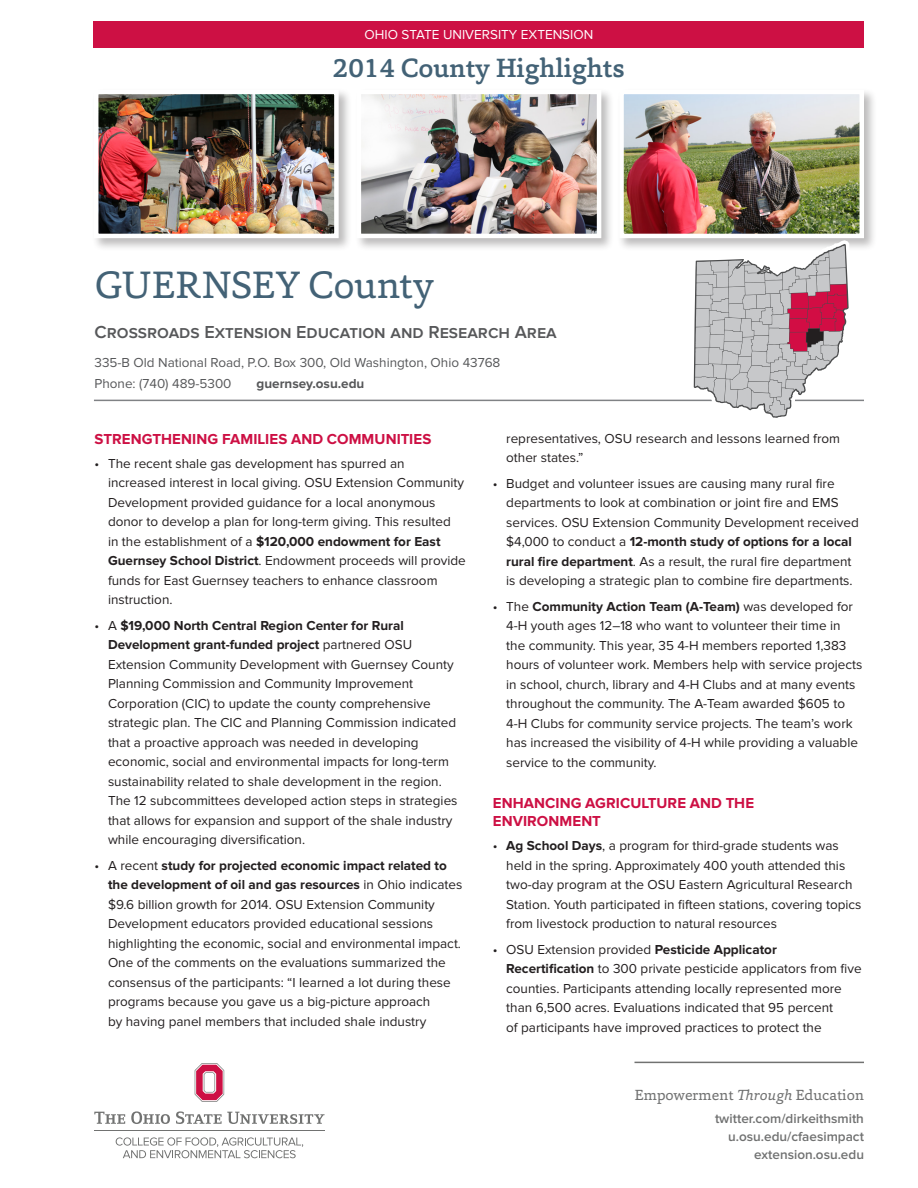
<style>
.page{position:relative;width:918px;height:1188px;background:#fff}
.page>*{position:absolute;margin:0;border:0;box-sizing:border-box;transform-origin:0 0}
.County_name{font:39px "Capita";letter-spacing:-.005em;color:#436276}
.t1{font:500 27px "Capita";color:#436276}
.EERA_name{font:600 18px "Proxima Nova";color:#57585a}
.Section_heads{font:700 15px/18px "Proxima Nova";letter-spacing:.005em;color:#cd1044}
.t2{font:15px "Capita";color:#707171}
.t3{font:13.5px/19.5px "Proxima Nova";color:#231f20}
.Address_name{font:13.5px "Proxima Nova";color:#57585a}
.t4{font:600 13.5px/18px "Proxima Nova";color:#707171;text-align:right}
.t5{font:13.5px "Proxima Nova";color:#fff}
.Address_name-2{font:700 13.5px "Proxima Nova";color:#57585a}
.s1{font-weight:700}
.s2{font-style:italic}
</style>
<div class="page">
<div style="left:94px;top:21px;width:770px;height:27px;background:#cd1044"></div>
<hr style="left:94px;top:400px;width:770px;height:1px;background:#808285">
<svg style="left:116px;top:1137px;width:187px;height:21px"></svg>
<svg style="left:94px;top:1112px;width:31px;height:12px"></svg>
<svg style="left:131px;top:1111px;width:39px;height:13px"></svg>
<svg style="left:176px;top:1111px;width:149px;height:13px"></svg>
<svg style="left:195px;top:1063px;width:29px;height:39px"></svg>
<hr style="left:94px;top:1130px;width:231px;height:1px;background:#717271">
<hr style="left:634px;top:1062px;width:230px;height:1px;background:#717271">
<div style="left:354px;top:87px;width:260px;height:164px;background:#231f20;opacity:.3"></div>
<img style="left:362px;top:95px;width:234px;height:138px">
<div style="left:357px;top:90px;width:244px;height:148px;border:4px solid #fff"></div>
<div style="left:92px;top:87px;width:260px;height:164px;background:#231f20;opacity:.3"></div>
<img style="left:99px;top:95px;width:235px;height:138px">
<div style="left:94px;top:90px;width:245px;height:148px;border:4px solid #fff"></div>
<div style="left:617px;top:87px;width:260px;height:164px;background:#231f20;opacity:.3"></div>
<img style="left:624px;top:95px;width:235px;height:138px">
<div style="left:619px;top:90px;width:245px;height:148px;border:4px solid #fff"></div>
<svg style="left:690px;top:240px;width:162px;height:178px"></svg>
<p class="t5" style="left:365px;top:27px;width:230px">OHIO STATE UNIVERSITY EXTENSION</p>
<h2 class="t1" style="left:333px;top:50px;width:294px">2014 County Highlights</h2>
<p class="County_name" style="left:95px;top:259px;width:341px">GUERNSEY County</p>
<p class="EERA_name" style="left:94px;top:322px;width:464px">Crossroads Extension Education and Research Area</p>
<p class="Address_name" style="left:94px;top:354px;width:408px">335-B Old National Road, P.O. Box 300, Old Washington, Ohio 43768</p>
<p class="Address_name" style="left:94px;top:375px;width:139px">Phone: (740) 489-5300</p>
<p class="Address_name-2" style="left:256px;top:375px;width:109px">guernsey.osu.edu</p>
<p class="Section_heads" style="left:94px;top:430px;width:338px">STRENGTHENING FAMILIES AND COMMUNITIES</p>
<p class="t3" style="left:108px;top:454px;width:359px;text-indent:-14px">• The recent shale gas development has spurred an increased interest in local giving. OSU Extension Community Development provided guidance for a local anonymous donor to develop a plan for long-term giving. This resulted<br>in the establishment of a <span class="s1">$120,000 endowment for East Guernsey School District</span>. Endowment proceeds will provide funds for East Guernsey teachers to enhance classroom instruction.</p>
<p class="t3" style="left:108px;top:616px;width:351px;text-indent:-14px">• A <span class="s1">$19,000 North Central Region Center for Rural Development grant-funded project</span> partnered OSU Extension Community Development with Guernsey County Planning Commission and Community Improvement Corporation (CIC) to update the county comprehensive strategic plan. The CIC and Planning Commission indicated that a proactive approach was needed in developing economic, social and environmental impacts for long-term sustainability related to shale development in the region.<br>The 12 subcommittees developed action steps in strategies that allows for expansion and support of the shale industry while encouraging diversification.</p>
<p class="t3" style="left:108px;top:856px;width:356px;text-indent:-14px">• A recent <span class="s1">study for projected economic impact related to the development of oil and gas resources</span> in Ohio indicates $9.6 billion growth for 2014. OSU Extension Community Development educators provided educational sessions highlighting the economic, social and environmental impact.<br>One of the comments on the evaluations summarized the consensus of the participants: “I learned a lot during these programs because you gave us a big-picture approach<br>by having panel members that included shale industry</p>
<p class="t3" style="left:506px;top:429px;width:335px">representatives, OSU research and lessons learned from other states.”</p>
<p class="t3" style="left:506px;top:474px;width:354px;text-indent:-14px">• Budget and volunteer issues are causing many rural fire departments to look at combination or joint fire and EMS services. OSU Extension Community Development received $4,000 to conduct a <span class="s1">12-month study of options for a local rural fire department</span>. As a result, the rural fire department is developing a strategic plan to combine fire departments.</p>
<p class="t3" style="left:506px;top:597px;width:358px;text-indent:-14px">• The <span class="s1">Community Action Team (A-Team)</span> was developed for 4-H youth ages 12–18 who want to volunteer their time in the community. This year, 35 4-H members reported 1,383 hours of volunteer work. Members help with service projects in school, church, library and 4-H Clubs and at many events throughout the community. The A-Team awarded $605 to 4-H Clubs for community service projects. The team’s work has increased the visibility of 4-H while providing a valuable service to the community.</p>
<p class="Section_heads" style="left:493px;top:795px;width:263px">ENHANCING AGRICULTURE AND THE<br>ENVIRONMENT</p>
<p class="t3" style="left:506px;top:836px;width:357px;text-indent:-14px">• <span class="s1">Ag School Days</span>, a program for third-grade students was held in the spring. Approximately 400 youth attended this two-day program at the OSU Eastern Agricultural Research Station. Youth participated in fifteen stations, covering topics from livestock production to natural resources</p>
<p class="t3" style="left:506px;top:940px;width:357px;text-indent:-14px">• OSU Extension provided <span class="s1">Pesticide Applicator Recertification</span> to 300 private pesticide applicators from five counties. Participants attending locally represented more than 6,500 acres. Evaluations indicated that 95 percent<br>of participants have improved practices to protect the</p>
<p class="t2" style="left:635px;top:1085px;width:231px">Empowerment <span class="s2">Through</span> Education</p>
<p class="t4" style="left:715px;top:1110px;width:150px">twitter.com/dirkeithsmith u.osu.edu/cfaesimpact extension.osu.edu</p>
</div>
